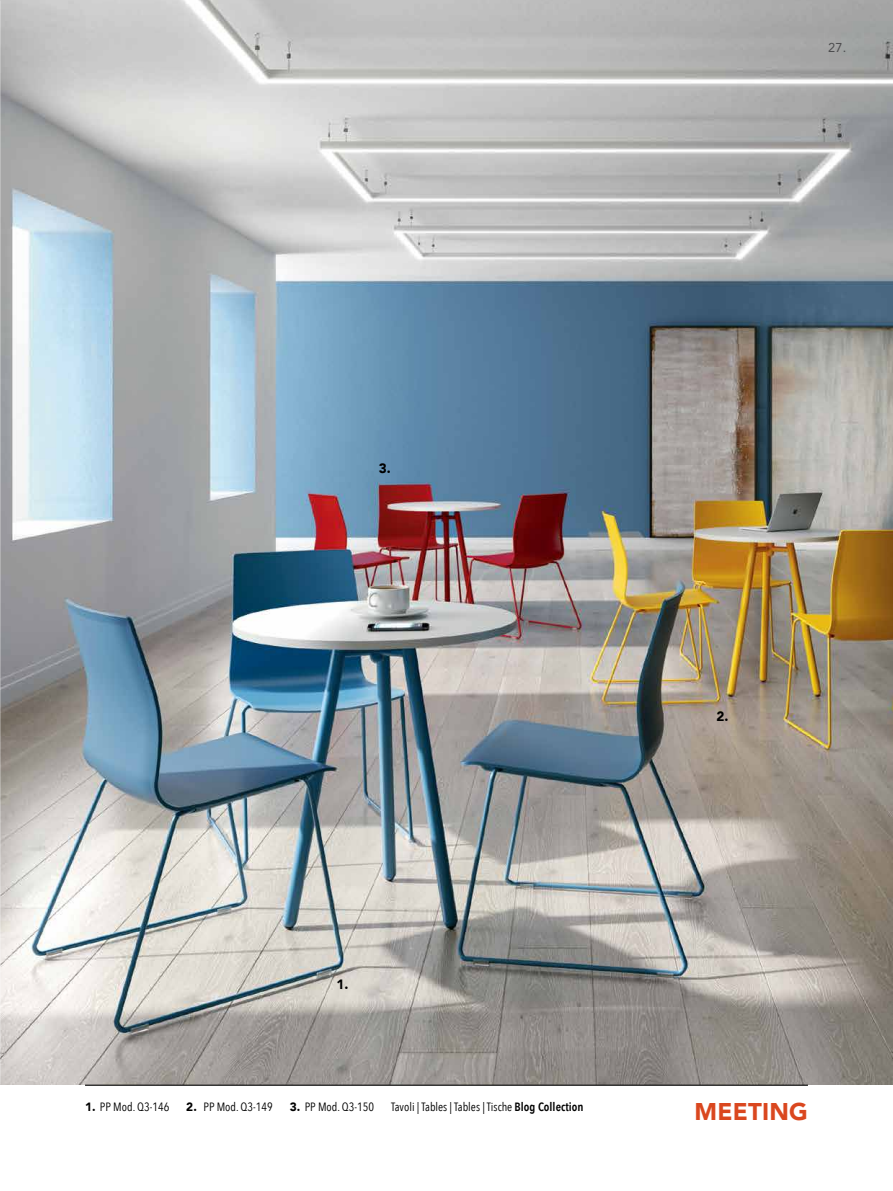
<style>
.page{position:relative;width:893px;height:1191px;background:#fff}
.page>*{position:absolute;margin:0;border:0;box-sizing:border-box;transform-origin:0 0}
.t1{font:900 24px "Avenir LT Std";letter-spacing:.01em;color:#da471f}
.t2{font:900 13.5px "Avenir";color:#000}
.t3{font:12.75px "Avenir LT Std";color:#4d4d4f}
.t4{font:12px "Avenir Next Condensed";color:#000}
.s1{font-family:"Avenir";font-weight:900}
.s2{font-weight:600}
</style>
<div class="page">
<img style="left:0;top:0;width:893px;height:1084px">
<hr style="left:85px;top:1084px;width:723px;height:1px;background:#000">
<p class="t3" style="left:828px;top:40px;width:19px">27.</p>
<p class="t2" style="left:379px;top:456px;width:13px">3.</p>
<p class="t2" style="left:336px;top:972px;width:13px">1.</p>
<p class="t2" style="left:716px;top:705px;width:13px">2.</p>
<p class="t4" style="left:85px;top:1096px;width:86px"><span class="s1">1.</span> PP Mod. Q3-146</p>
<p class="t4" style="left:186px;top:1096px;width:88px"><span class="s1">2.</span> PP Mod. Q3-149</p>
<p class="t4" style="left:290px;top:1096px;width:86px"><span class="s1">3.</span> PP Mod. Q3-150</p>
<p class="t4" style="left:391px;top:1096px;width:194px">Tavoli | Tables | Tables | Tische <span class="s2">Blog Collection</span></p>
<h1 class="t1" style="left:694px;top:1097px;width:115px">MEETING</h1>
</div>
